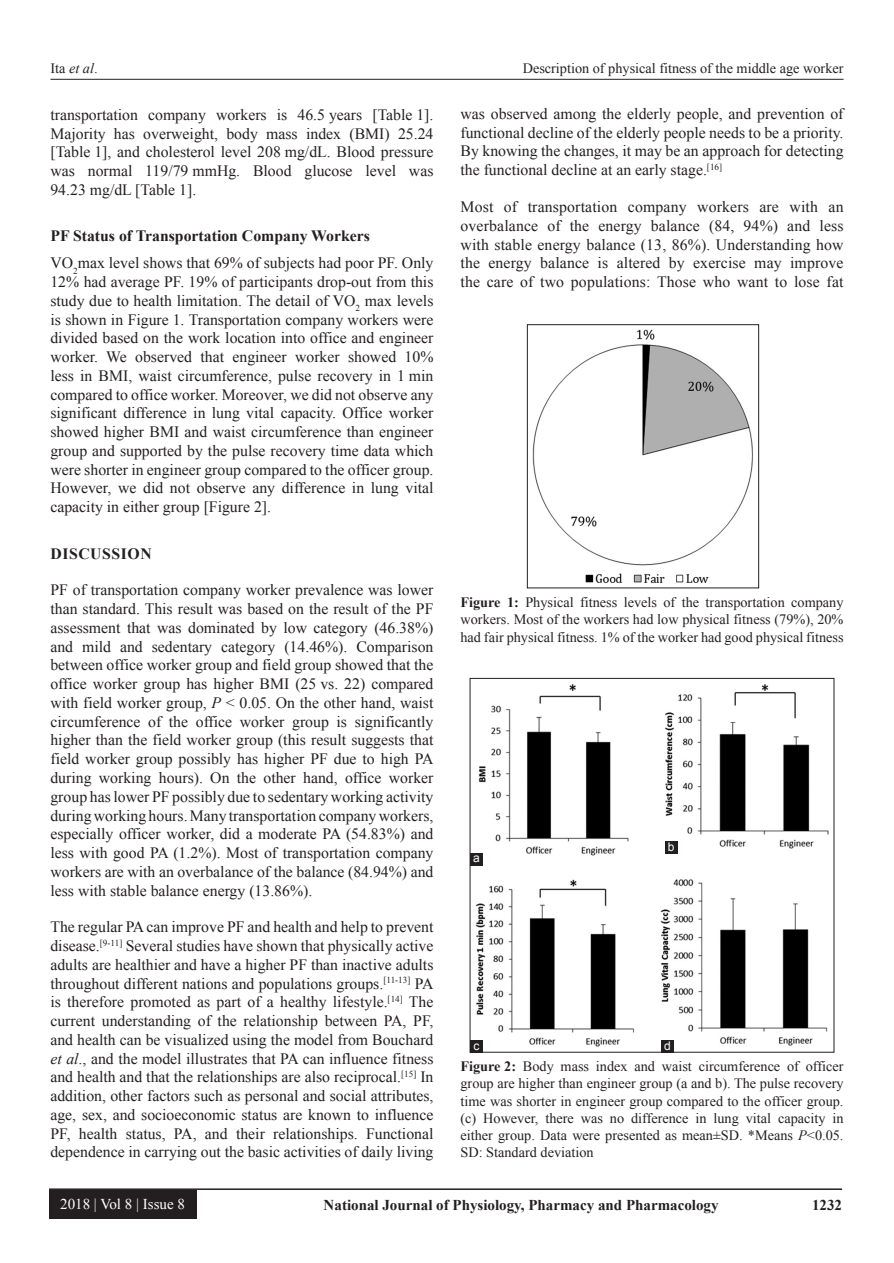
<style>
.page{position:relative;width:894px;height:1263px;background:#fff}
.page>*{position:absolute;margin:0;border:0;box-sizing:border-box;transform-origin:0 0}
.TX{font:15.75px/18.8px "Times New Roman";color:#231f20;text-align:justify}
.t1{font:700 15.75px "Times New Roman";color:#231f20}
.t2{font:700 15.75px "Times New Roman";letter-spacing:.035em;color:#231f20}
.RF{font:700 15px "Times New Roman";color:#231f20}
.RF_VOL{font:15px "Times New Roman";color:#fff}
.FGC{font:14.25px/17.2px "Times New Roman";color:#231f20;text-align:justify}
.LABEL{font:12px "Arial";color:#fff}
.s1{font-style:italic}
.s2{font-weight:700}
</style>
<div class="page">
<hr style="left:50px;top:79px;width:793px;height:1px;background:#231f20">
<hr style="left:49px;top:1188px;width:792px;height:1px;background:#231f20">
<div style="left:49px;top:1189px;width:147px;height:29px;background:#231f20"></div>
<img style="left:532px;top:329px;width:221px;height:254px">
<div style="left:527px;top:324px;width:231px;height:264px;border:1px solid #231f20"></div>
<img style="left:471px;top:684px;width:358px;height:366px">
<div style="left:470px;top:852px;width:12px;height:13px;background:#231f20"></div>
<div style="left:664px;top:841px;width:13px;height:13px;background:#231f20"></div>
<div style="left:470px;top:1040px;width:13px;height:12px;background:#231f20"></div>
<div style="left:660px;top:1040px;width:13px;height:12px;background:#231f20"></div>
<p class="FGC" style="left:50px;top:59px;width:49px">Ita <span class="s1">et al</span>.</p>
<p class="FGC" style="left:522px;top:59px;width:322px">Description of physical fitness of the middle age worker</p>
<p class="TX" style="left:50px;top:105px;width:384px">transportation company workers is 46.5 years [Table 1].<br>Majority has overweight, body mass index (BMI) 25.24 [Table 1], and cholesterol level 208 mg/dL. Blood pressure was normal 119/79 mmHg. Blood glucose level was 94.23 mg/dL [Table 1].</p>
<h2 class="t1" style="left:50px;top:224px;width:321px">PF Status of Transportation Company Workers</h2>
<p class="TX" style="left:50px;top:253px;width:384px">VO<sub>2</sub>max level shows that 69% of subjects had poor PF. Only 12% had average PF. 19% of participants drop-out from this study due to health limitation. The detail of VO<sub>2</sub> max levels is shown in Figure 1. Transportation company workers were divided based on the work location into office and engineer worker. We observed that engineer worker showed 10% less in BMI, waist circumference, pulse recovery in 1 min compared to office worker. Moreover, we did not observe any significant difference in lung vital capacity. Office worker showed higher BMI and waist circumference than engineer group and supported by the pulse recovery time data which were shorter in engineer group compared to the officer group.<br>However, we did not observe any difference in lung vital capacity in either group [Figure 2].</p>
<h1 class="t2" style="left:50px;top:542px;width:103px">DISCUSSION</h1>
<p class="TX" style="left:50px;top:580px;width:384px">PF of transportation company worker prevalence was lower than standard. This result was based on the result of the PF assessment that was dominated by low category (46.38%) and mild and sedentary category (14.46%). Comparison between office worker group and field group showed that the office worker group has higher BMI (25 vs. 22) compared with field worker group, <span class="s1">P</span> &lt; 0.05. On the other hand, waist circumference of the office worker group is significantly higher than the field worker group (this result suggests that field worker group possibly has higher PF due to high PA during working hours). On the other hand, office worker group has lower PF possibly due to sedentary working activity during working hours. Many transportation company workers, especially officer worker, did a moderate PA (54.83%) and less with good PA (1.2%). Most of transportation company workers are with an overbalance of the balance (84.94%) and less with stable balance energy (13.86%).</p>
<p class="TX" style="left:50px;top:917px;width:384px">The regular PA can improve PF and health and help to prevent disease.<sup>[9-11]</sup> Several studies have shown that physically active adults are healthier and have a higher PF than inactive adults throughout different nations and populations groups.<sup>[11-13]</sup> PA is therefore promoted as part of a healthy lifestyle.<sup>[14]</sup> The current understanding of the relationship between PA, PF, and health can be visualized using the model from Bouchard <span class="s1">et al</span>., and the model illustrates that PA can influence fitness and health and that the relationships are also reciprocal.<sup>[15]</sup> In addition, other factors such as personal and social attributes, age, sex, and socioeconomic status are known to influence PF, health status, PA, and their relationships. Functional dependence in carrying out the basic activities of daily living</p>
<p class="TX" style="left:460px;top:104px;width:384px">was observed among the elderly people, and prevention of functional decline of the elderly people needs to be a priority.<br>By knowing the changes, it may be an approach for detecting the functional decline at an early stage.<sup>[16]</sup></p>
<p class="TX" style="left:460px;top:197px;width:384px">Most of transportation company workers are with an overbalance of the energy balance (84, 94%) and less with stable energy balance (13, 86%). Understanding how the energy balance is altered by exercise may improve the care of two populations: Those who want to lose fat</p>
<p class="FGC" style="left:460px;top:593px;width:384px"><span class="s2">Figure 1:</span> Physical fitness levels of the transportation company workers. Most of the workers had low physical fitness (79%), 20% had fair physical fitness. 1% of the worker had good physical fitness</p>
<p class="LABEL" style="left:473px;top:850px;width:8px">a</p>
<p class="LABEL" style="left:667px;top:838px;width:8px">b</p>
<p class="LABEL" style="left:473px;top:1037px;width:7px">c</p>
<p class="LABEL" style="left:663px;top:1037px;width:8px">d</p>
<p class="FGC" style="left:460px;top:1057px;width:384px"><span class="s2">Figure 2:</span> Body mass index and waist circumference of officer group are higher than engineer group (a and b). The pulse recovery time was shorter in engineer group compared to the officer group. (c) However, there was no difference in lung vital capacity in either group. Data were presented as mean±SD. *Means <span class="s1">P</span>&lt;0.05.<br>SD: Standard deviation</p>
<p class="RF_VOL" style="left:60px;top:1193px;width:126px">2018 | Vol 8 | Issue 8</p>
<p class="RF" style="left:323px;top:1194px;width:396px">National Journal of Physiology, Pharmacy and Pharmacology</p>
<p class="RF" style="left:811px;top:1194px;width:31px">1232</p>
</div>
